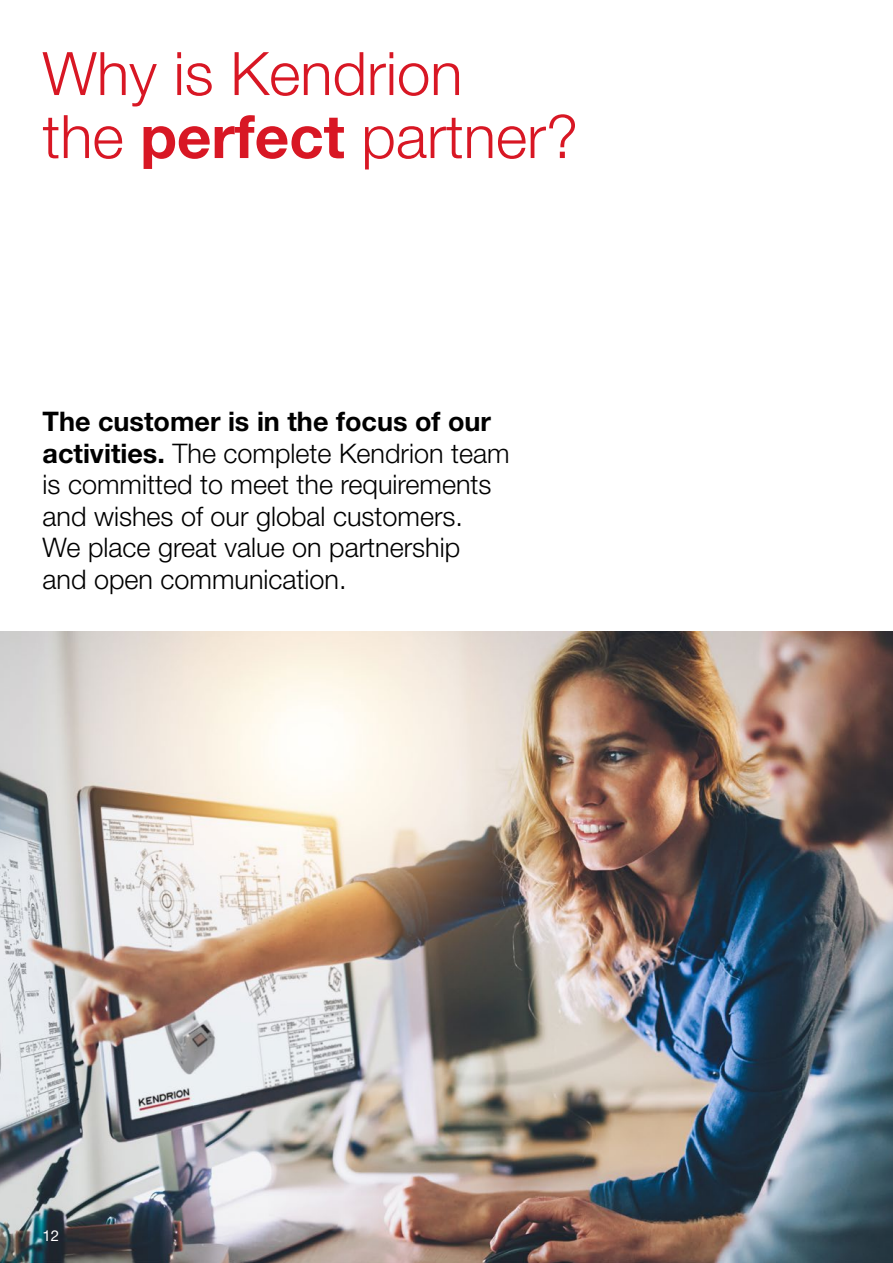
<style>
.page{position:relative;width:893px;height:1263px;background:#fff}
.page>*{position:absolute;margin:0;border:0;box-sizing:border-box;transform-origin:0 0}
.t1{font:300 60px/63px "Helvetica Neue LT Pro";color:#d81724}
.t2{font:300 27px/31.5px "Helvetica Neue LT Pro";color:#000}
.t3{font:15px "Helvetica Neue LT Pro";color:#fff}
.s1{font-weight:700}
</style>
<div class="page">
<img style="left:0;top:631px;width:893px;height:632px">
<h1 class="t1" style="left:43px;top:41px;width:537px">Why is Kendrion<br>the <span class="s1">perfect</span> partner?</h1>
<p class="t2" style="left:43px;top:405px;width:469px"><span class="s1">The customer is in the focus of our activities.</span> The complete Kendrion team is committed to meet the requirements and wishes of our global customers.<br>We place great value on partnership and open communication.</p>
<p class="t3" style="left:43px;top:1226px;width:18px">12</p>
</div>
